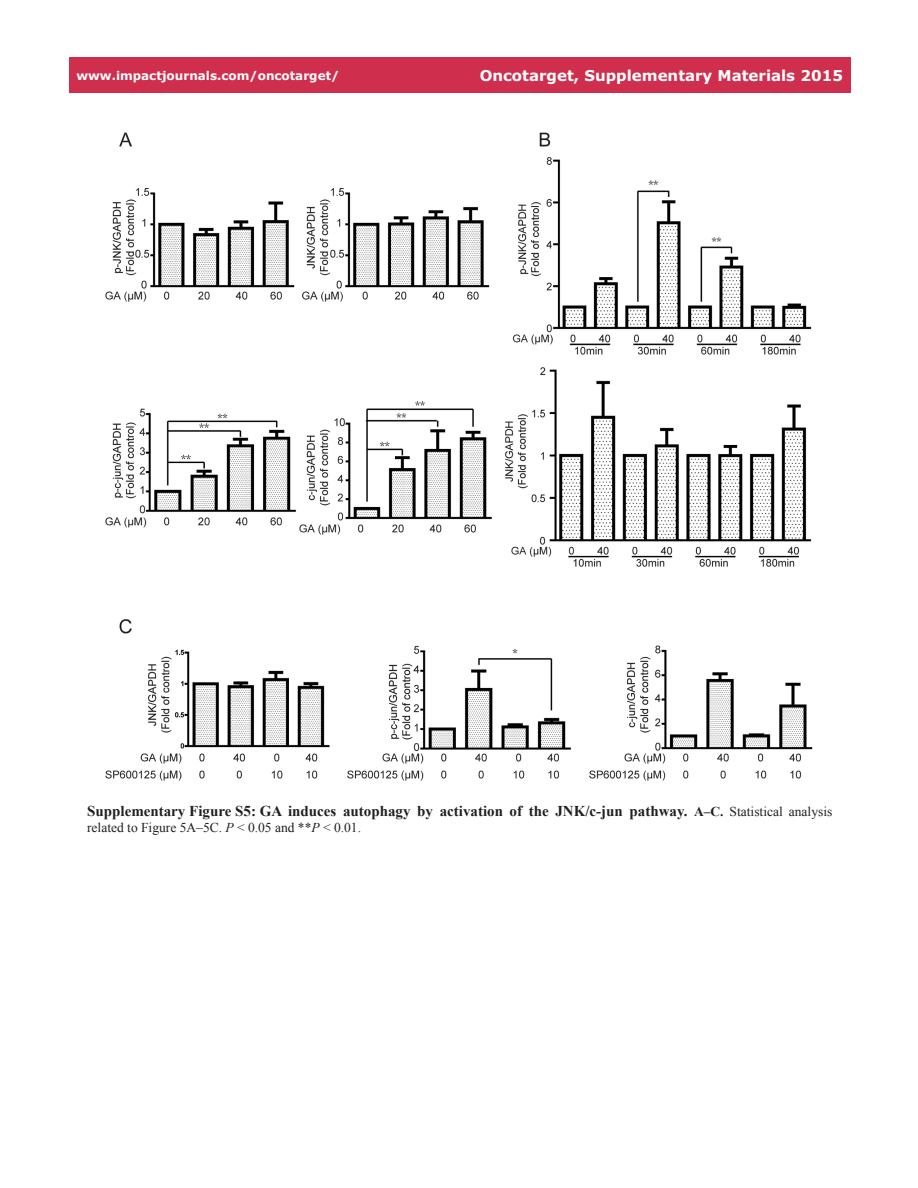
<style>
.page{position:relative;width:918px;height:1188px;background:#fff}
.page>*{position:absolute;margin:0;border:0;box-sizing:border-box;transform-origin:0 0}
.t1{font:700 15px "Times New Roman";color:#231f20}
.t2{font:700 15px "Verdana";color:#fff}
.t3{font:13.5px "Times New Roman";color:#231f20}
.t4{font:700 12px "Verdana";color:#fff}
.s1{font-size:13.5px}
.s2{font-weight:400;font-size:13.5px}
.s3{font-style:italic}
</style>
<div class="page">
<div style="left:69px;top:57px;width:781px;height:36px;background:#cf2e4c"></div>
<img style="left:105px;top:132px;width:708px;height:649px">
<p class="t4" style="left:76px;top:68px;width:264px">www.impactjournals.com/oncotarget/</p>
<p class="t2" style="left:480px;top:66px;width:365px">Oncotarget, Supplementary Materials 2015</p>
<p class="t1" style="left:87px;top:800px;width:747px">Supplementary Figure S5: GA induces autophagy by activation of the JNK/c-jun pathway. <span class="s1">A–C.</span> <span class="s2">Statistical analysis</span></p>
<p class="t3" style="left:87px;top:818px;width:275px">related to Figure 5A–5C. <span class="s3">P</span> &lt; 0.05 and **<span class="s3">P</span> &lt; 0.01.</p>
</div>
